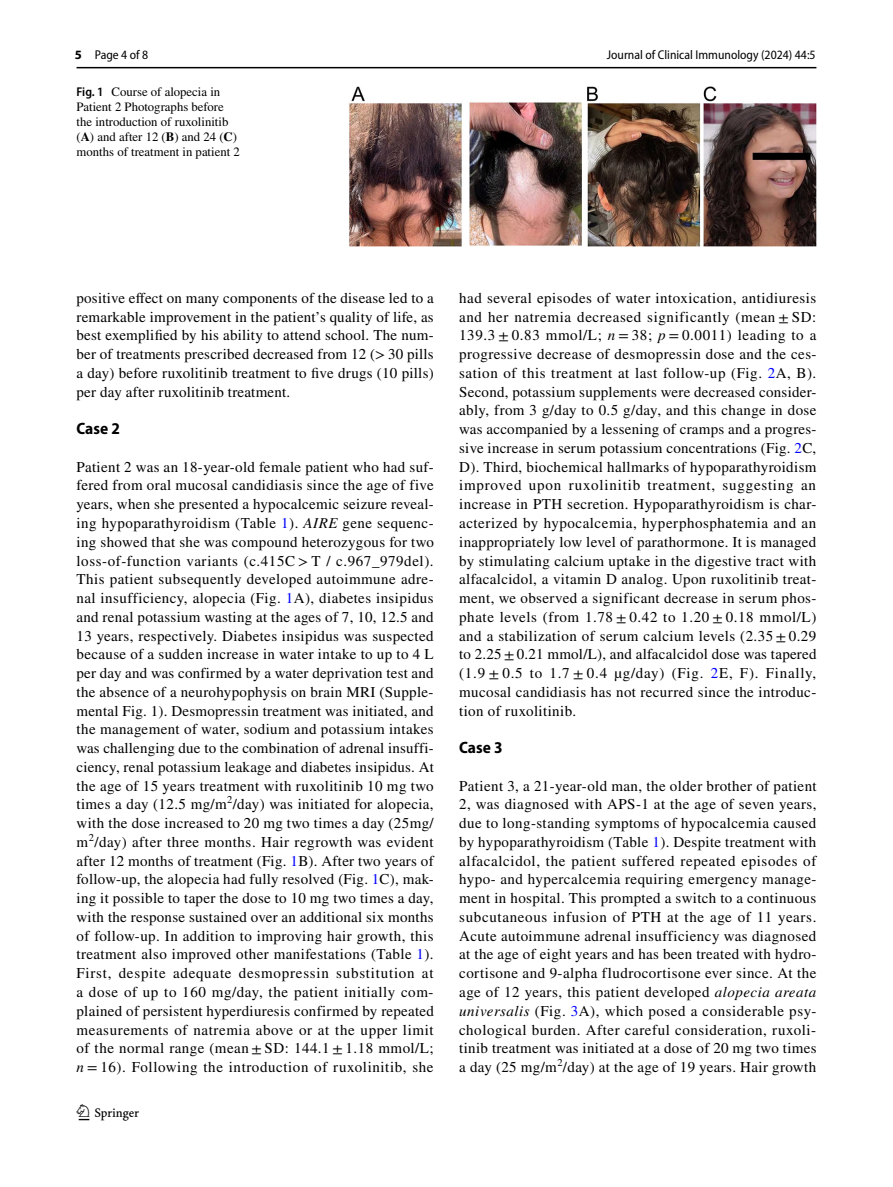
<style>
.page{position:relative;width:893px;height:1187px;background:#fff}
.page>*{position:absolute;margin:0;border:0;box-sizing:border-box;transform-origin:0 0}
.t1{font:22.5px "Springnew Regular 2";color:#000}
.t2{font:700 semi-condensed 16.5px "Myriad Pro";color:#000}
.t3{font:15px/18.8px "STIX";letter-spacing:.025em;color:#000;text-align:justify}
.t4{font:12.75px/15px "STIX";color:#000}
.t5{font:semi-condensed 12.75px "Myriad Pro";color:#000}
.t6{font:12.75px "Myriad Pro Semi Cn 3";color:#000}
.s1{font-family:"Myriad Pro Bold 2"}
.s2{font-family:"Myriad Pro";font-weight:600;font-stretch:semi-condensed}
.s3{font-weight:700}
.s4{color:#00f}
.s5{font-style:italic}
</style>
<div class="page">
<hr style="left:77px;top:67px;width:739px;height:1px;background:#000">
<img style="left:349px;top:87px;width:467px;height:160px">
<p class="t6" style="left:75px;top:48px;width:75px"><span class="s1">5</span> Page4of8</p>
<p class="t4" style="left:77px;top:85px;width:165px"><span class="s2">Fig. 1</span> Course of alopecia in<br>Patient 2 Photographs before the introduction of ruxolinitib (<span class="s3">A</span>) and after 12 (<span class="s3">B</span>) and 24 (<span class="s3">C</span>) months of treatment in patient 2</p>
<p class="t5" style="left:607px;top:48px;width:210px">Journal of Clinical Immunology (2024) 44:5</p>
<p class="t3" style="left:77px;top:289px;width:359px">positive effect on many components of the disease led to a remarkable improvement in the patient’s quality of life, as best exemplified by his ability to attend school. The num&shy;ber of treatments prescribed decreased from 12 (&gt;30 pills a day) before ruxolitinib treatment to five drugs (10 pills) per day after ruxolitinib treatment.</p>
<p class="t2" style="left:77px;top:419px;width:45px">Case 2</p>
<p class="t3" style="left:77px;top:458px;width:359px">Patient 2 was an 18-year-old female patient who had suf&shy;fered from oral mucosal candidiasis since the age of five years, when she presented a hypocalcemic seizure reveal&shy;ing hypoparathyroidism (Table <span class="s4">1</span>). <span class="s5">AIRE</span> gene sequenc&shy;ing showed that she was compound heterozygous for two loss-of-function variants (c.415C &gt; T / c.967_979del).<br>This patient subsequently developed autoimmune adre&shy;nal insufficiency, alopecia (Fig. <span class="s4">1</span>A), diabetes insipidus and renal potassium wasting at the ages of 7, 10, 12.5 and 13 years, respectively. Diabetes insipidus was suspected because of a sudden increase in water intake to up to 4 L per day and was confirmed by a water deprivation test and the absence of a neurohypophysis on brain MRI (Supple&shy;mental Fig. 1). Desmopressin treatment was initiated, and the management of water, sodium and potassium intakes was challenging due to the combination of adrenal insuffi&shy;ciency, renal potassium leakage and diabetes insipidus. At the age of 15 years treatment with ruxolitinib 10 mg two times a day (12.5 mg/m<sup>2</sup>/day) was initiated for alopecia, with the dose increased to 20 mg two times a day (25mg/ m<sup>2</sup>/day) after three months. Hair regrowth was evident after 12 months of treatment (Fig. <span class="s4">1</span>B). After two years of follow-up, the alopecia had fully resolved (Fig. <span class="s4">1</span>C), mak&shy;ing it possible to taper the dose to 10 mg two times a day, with the response sustained over an additional six months of follow-up. In addition to improving hair growth, this treatment also improved other manifestations (Table <span class="s4">1</span>).<br>First, despite adequate desmopressin substitution at a dose of up to 160 mg/day, the patient initially com&shy;plained of persistent hyperdiuresis confirmed by repeated measurements of natremia above or at the upper limit of the normal range (mean ± SD: 144.1 ± 1.18 mmol/L; <span class="s5">n</span> = 16). Following the introduction of ruxolinitib, she</p>
<h1 class="t1" style="left:79px;top:1104px;width:62px">1 3</h1>
<p class="t3" style="left:459px;top:289px;width:359px">had several episodes of water intoxication, antidiuresis and her natremia decreased significantly (mean ± SD:<br>139.3 ± 0.83 mmol/L; <span class="s5">n</span> = 38; <span class="s5">p</span> = 0.0011) leading to a progressive decrease of desmopressin dose and the ces&shy;sation of this treatment at last follow-up (Fig. <span class="s4">2</span>A, B).<br>Second, potassium supplements were decreased consider&shy;ably, from 3 g/day to 0.5 g/day, and this change in dose was accompanied by a lessening of cramps and a progres&shy;sive increase in serum potassium concentrations (Fig. <span class="s4">2</span>C, D). Third, biochemical hallmarks of hypoparathyroidism improved upon ruxolinitib treatment, suggesting an increase in PTH secretion. Hypoparathyroidism is char&shy;acterized by hypocalcemia, hyperphosphatemia and an inappropriately low level of parathormone. It is managed by stimulating calcium uptake in the digestive tract with alfacalcidol, a vitamin D analog. Upon ruxolitinib treat&shy;ment, we observed a significant decrease in serum phos&shy;phate levels (from 1.78 ± 0.42 to 1.20 ± 0.18 mmol/L) and a stabilization of serum calcium levels (2.35 ± 0.29 to 2.25±0.21 mmol/L), and alfacalcidol dose was tapered (1.9 ± 0.5 to 1.7 ± 0.4 µg/day) (Fig. <span class="s4">2</span>E, F). Finally, mucosal candidiasis has not recurred since the introduc&shy;tion of ruxolitinib.</p>
<p class="t2" style="left:459px;top:738px;width:45px">Case 3</p>
<p class="t3" style="left:459px;top:777px;width:359px">Patient 3, a 21-year-old man, the older brother of patient 2, was diagnosed with APS-1 at the age of seven years, due to long-standing symptoms of hypocalcemia caused by hypoparathyroidism (Table <span class="s4">1</span>). Despite treatment with alfacalcidol, the patient suffered repeated episodes of hypo- and hypercalcemia requiring emergency manage&shy;ment in hospital. This prompted a switch to a continuous subcutaneous infusion of PTH at the age of 11 years.<br>Acute autoimmune adrenal insufficiency was diagnosed at the age of eight years and has been treated with hydro&shy;cortisone and 9-alpha fludrocortisone ever since. At the age of 12 years, this patient developed <span class="s5">alopecia areata universalis</span> (Fig. <span class="s4">3</span>A), which posed a considerable psy&shy;chological burden. After careful consideration, ruxoli&shy;tinib treatment was initiated at a dose of 20 mg two times a day (25 mg/m<sup>2</sup>/day) at the age of 19 years. Hair growth</p>
</div>
